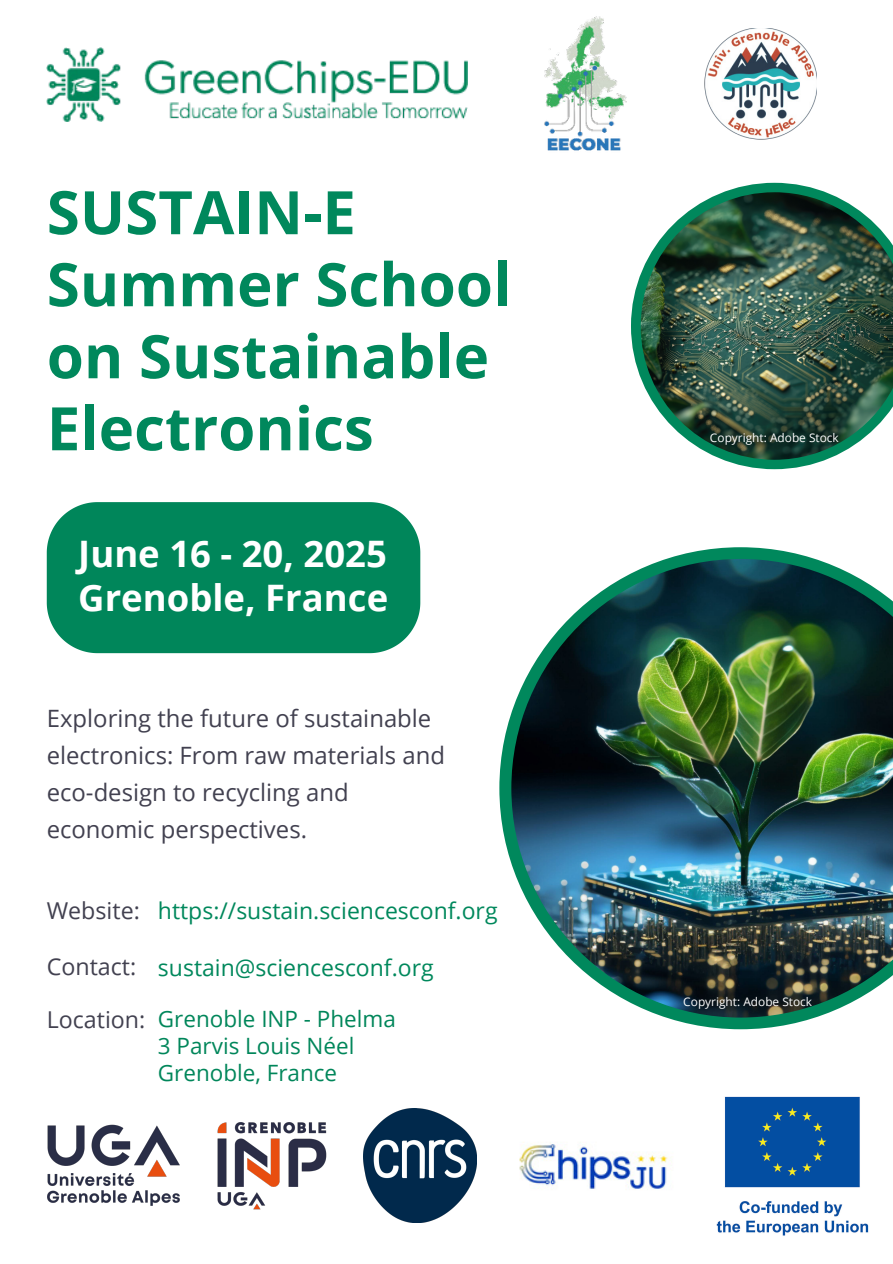
<style>
.page{position:relative;width:893px;height:1264px;background:#fff}
.page>*{position:absolute;margin:0;border:0;box-sizing:border-box;transform-origin:0 0}
.t1{font:700 60px/72px "Open Sans";color:#00885c}
.t2{font:700 36.45px/43.8px "Open Sans";color:#fff}
.t3{font:23.85px/36.9px "Open Sans";color:#424150}
.t4{font:23.25px "Open Sans";color:#424150}
.t5{font:22.95px "Open Sans";color:#00885c}
.t6{font:22.5px/27px "Open Sans";color:#00865a}
.t7{font:11.85px "Open Sans";color:#fff}
.s1{font-size:23.25px;color:#424150}
</style>
<div class="page">
<svg style="left:499px;top:547px;width:318px;height:482px"></svg>
<img style="left:511px;top:559px;width:382px;height:458px">
<svg style="left:631px;top:183px;width:197px;height:286px"></svg>
<div style="left:47px;top:502px;width:373px;height:151px;background:#00865a"></div>
<img style="left:705px;top:29px;width:111px;height:111px">
<img style="left:544px;top:16px;width:83px;height:135px">
<img style="left:519px;top:1142px;width:149px;height:48px">
<img style="left:47px;top:47px;width:420px;height:74px">
<img style="left:217px;top:1122px;width:110px;height:88px">
<img style="left:47px;top:1124px;width:133px;height:82px">
<img style="left:640px;top:192px;width:253px;height:267px">
<img style="left:363px;top:1108px;width:114px;height:114px">
<img style="left:716px;top:1096px;width:153px;height:140px">
<h1 class="t1" style="left:47px;top:175px;width:466px">SUSTAIN-E<br>Summer School on Sustainable<br>Electronics</h1>
<h2 class="t2" style="left:78px;top:531px;width:311px">June 16 - 20, 2025<br>Grenoble, France</h2>
<p class="t3" style="left:47px;top:699px;width:400px">Exploring the future of sustainable electronics: From raw materials and eco-design to recycling and economic perspectives.</p>
<p class="t5" style="left:47px;top:894px;width:452px"><span class="s1">Website:</span> https://sustain.sciencesconf.org</p>
<p class="t5" style="left:47px;top:952px;width:388px"><span class="s1">Contact:</span> sustain@sciencesconf.org</p>
<p class="t6" style="left:158px;top:1004px;width:239px">Grenoble INP - Phelma<br>3 Parvis Louis Néel<br>Grenoble, France</p>
<p class="t4" style="left:47px;top:1003px;width:100px">Location:</p>
<p class="t7" style="left:710px;top:429px;width:130px">Copyright: Adobe Stock</p>
<p class="t7" style="left:683px;top:992px;width:130px">Copyright: Adobe Stock</p>
</div>
